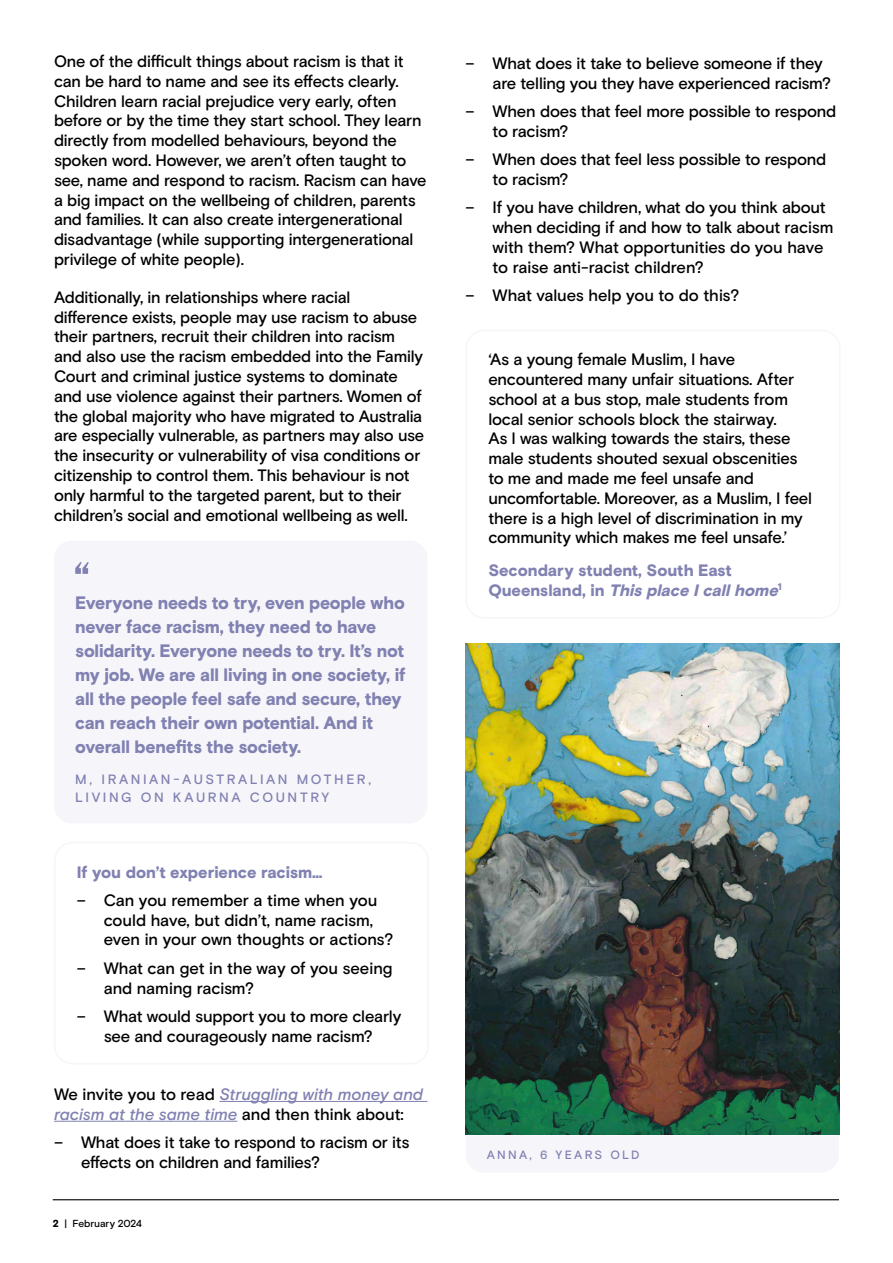
<style>
.page{position:relative;width:893px;height:1263px;background:#fff}
.page>*{position:absolute;margin:0;border:0;box-sizing:border-box;transform-origin:0 0}
.t1{font:900 18px/24px "Basis Grotesque Pro";letter-spacing:-.015em;color:#8181b2}
.t2{font:500 16.5px/19.8px "Basis Grotesque Pro";letter-spacing:-.015em;color:#000}
.t3{font:900 16.5px/19.8px "Basis Grotesque Pro";letter-spacing:-.005em;color:#8181b2}
.t4{font:italic 500 16.5px/19.8px "Basis Grotesque Pro";letter-spacing:-.005em;color:#8181b2}
.t5{font:500 13.5px/18px "Basis Grotesque Pro";letter-spacing:.185em;color:#8181b2}
.t6{font:500 12px "Basis Grotesque Pro";letter-spacing:.185em;color:#8181b2}
.t7{font:500 10.2px "Basis Grotesque Pro";letter-spacing:-.01em;color:#000}
.s1{font-style:normal;color:#000}
.s2{font-weight:900}
.s3{font-style:italic}
</style>
<div class="page">
<hr style="left:53px;top:1199px;width:786px;height:1px;background:#000">
<hr style="left:219px;top:1101px;width:208px;height:1px;background:#8181b2">
<hr style="left:54px;top:1121px;width:183px;height:1px;background:#8181b2">
<div style="left:54px;top:541px;width:373px;height:282px;background:#f6f6fa;border-radius:18px"></div>
<svg style="left:75px;top:562px;width:14px;height:12px"></svg>
<div style="left:54px;top:842px;width:375px;height:222px;border:2px solid #f6f6fa;border-radius:18px"></div>
<div style="left:466px;top:330px;width:374px;height:289px;border:2px solid #f6f6fa;border-radius:18px"></div>
<img style="left:466px;top:643px;width:374px;height:491px">
<p class="t2" style="left:54px;top:52px;width:374px">One of the difficult things about racism is that it can be hard to name and see its effects clearly.<br>Children learn racial prejudice very early, often before or by the time they start school. They learn directly from modelled behaviours, beyond the spoken word. However, we aren’t often taught to see, name and respond to racism. Racism can have a big impact on the wellbeing of children, parents and families. It can also create intergenerational disadvantage (while supporting intergenerational privilege of white people).</p>
<p class="t2" style="left:54px;top:288px;width:372px">Additionally, in relationships where racial difference exists, people may use racism to abuse their partners, recruit their children into racism and also use the racism embedded into the Family Court and criminal justice systems to dominate and use violence against their partners. Women of the global majority who have migrated to Australia are especially vulnerable, as partners may also use the insecurity or vulnerability of visa conditions or citizenship to control them. This behaviour is not only harmful to the targeted parent, but to their children’s social and emotional wellbeing as well.</p>
<p class="t1" style="left:75px;top:592px;width:332px">Everyone needs to try, even people who never face racism, they need to have solidarity. Everyone needs to try. It’s not my job. We are all living in one society, if all the people feel safe and secure, they can reach their own potential. And it overall benefits the society.</p>
<p class="t5" style="left:75px;top:771px;width:297px">M, IRANIAN-AUSTRALIAN MOTHER,<br>LIVING ON KAURNA COUNTRY</p>
<p class="t3" style="left:77px;top:863px;width:247px">If you don’t experience racism…</p>
<p class="t2" style="left:104px;top:891px;width:291px;text-indent:-27px">– Can you remember a time when you could have, but didn’t, name racism, even in your own thoughts or actions?</p>
<p class="t2" style="left:104px;top:958px;width:290px;text-indent:-27px">– What can get in the way of you seeing and naming racism?</p>
<p class="t2" style="left:77px;top:1007px;width:326px;text-align:center">– What would support you to more clearly see and courageously name racism?</p>
<p class="t4" style="left:54px;top:1084px;width:370px"><span class="s1">We invite you to read</span> Struggling with money and racism at the same time <span class="s1">and then think about:</span></p>
<p class="t2" style="left:81px;top:1133px;width:330px;text-indent:-27px">– What does it take to respond to racism or its effects on children and families?</p>
<p class="t7" style="left:53px;top:1217px;width:91px"><span class="s2">2</span> | February 2024</p>
<p class="t2" style="left:493px;top:54px;width:340px;text-indent:-27px">– What does it take to believe someone if they are telling you they have experienced racism?</p>
<p class="t2" style="left:493px;top:102px;width:345px;text-indent:-27px">– When does that feel more possible to respond to racism?</p>
<p class="t2" style="left:493px;top:150px;width:335px;text-indent:-27px">– When does that feel less possible to respond to racism?</p>
<p class="t2" style="left:493px;top:198px;width:342px;text-indent:-27px">– If you have children, what do you think about when deciding if and how to talk about racism with them? What opportunities do you have to raise anti-racist children?</p>
<p class="t2" style="left:466px;top:286px;width:275px">– What values help you to do this?</p>
<p class="t2" style="left:488px;top:350px;width:325px">‘As a young female Muslim, I have encountered many unfair situations. After school at a bus stop, male students from local senior schools block the stairway.<br>As I was walking towards the stairs, these male students shouted sexual obscenities to me and made me feel unsafe and uncomfortable. Moreover, as a Muslim, I feel there is a high level of discrimination in my community which makes me feel unsafe.’</p>
<p class="t3" style="left:488px;top:561px;width:295px">Secondary student, South East<br>Q u e e n s l a n d , i n <span class="s3">This place Icallhome</span><sup>1</sup></p>
<p class="t6" style="left:487px;top:1147px;width:154px">ANNA, 6 YEARS OLD</p>
</div>
